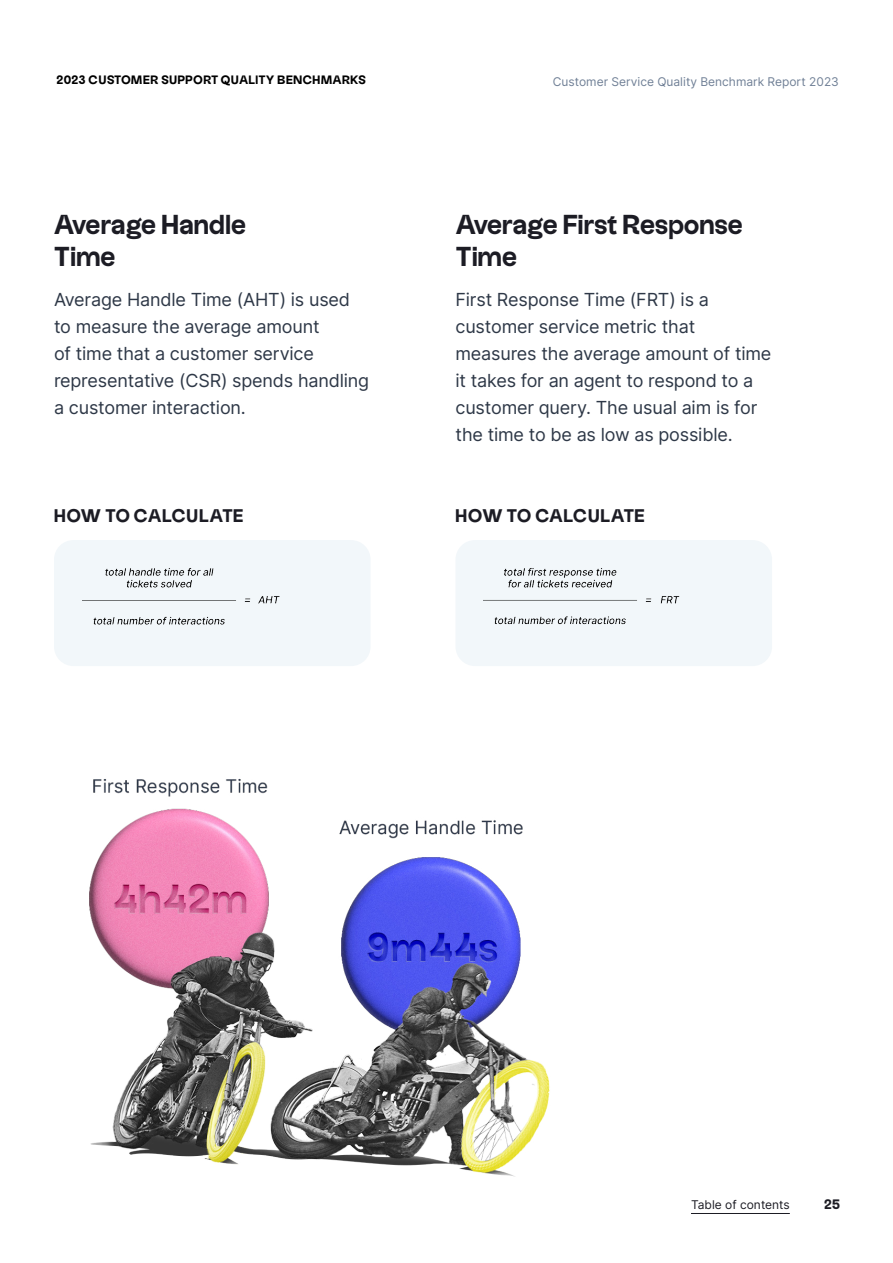
<style>
.page{position:relative;width:893px;height:1263px;background:#fff}
.page>*{position:absolute;margin:0;border:0;box-sizing:border-box;transform-origin:0 0}
.t1{font:700 27px/32.4px "Uxum Grotesque";letter-spacing:-.02em;color:#1c1c24}
.t2{font:18px/27px "Inter";letter-spacing:-.01em;color:#2e3847}
.t3{font:700 18px "Uxum Grotesque";letter-spacing:.005em;color:#1c1c24}
.t4{font:700 13.5px "Uxum Grotesque";color:#1c1c24}
.t5{font:12px "Inter";color:#708096}
.t6{font:700 12px "Uxum Grotesque";letter-spacing:.02em;color:#000}
.t7{font:12px "Inter";color:#1c1c24}
</style>
<div class="page">
<hr style="left:691px;top:1213px;width:99px;height:1px;background:#1c1c24">
<img style="left:89px;top:778px;width:461px;height:399px">
<div style="left:455px;top:540px;width:317px;height:126px;background:#f2f7fa;border-radius:19px"></div>
<div style="left:54px;top:540px;width:317px;height:126px;background:#f2f7fa;border-radius:20px"></div>
<img style="left:483px;top:568px;width:197px;height:57px">
<img style="left:82px;top:568px;width:198px;height:57px">
<p class="t6" style="left:57px;top:72px;width:52px">2023 Customer</p>
<p class="t6" style="left:161px;top:72px;width:17px">Support</p>
<p class="t6" style="left:221px;top:72px;width:19px">Quality</p>
<p class="t6" style="left:278px;top:72px;width:19px">Benchmar</p>
<p class="t6" style="left:350px;top:72px;width:16px">ks</p>
<h1 class="t1" style="left:54px;top:207px;width:194px">Average Handle<br>Time</h1>
<p class="t2" style="left:54px;top:286px;width:317px">Average Handle Time (AHT) is used to measure the average amount<br>of time that a customer service representative (CSR) spends handling a customer interaction.</p>
<p class="t5" style="left:553px;top:73px;width:288px">Customer Service Quality Benchmark Report 2023</p>
<h1 class="t1" style="left:455px;top:207px;width:289px">Average First Response<br>Time</h1>
<p class="t2" style="left:455px;top:286px;width:317px">First Response Time (FRT) is a customer service metric that measures the average amount of time it takes for an agent to respond to a customer query. The usual aim is for the time to be as low as possible.</p>
<p class="t3" style="left:54px;top:504px;width:191px">HOW TO CALCULATE</p>
<p class="t3" style="left:455px;top:504px;width:191px">HOW TO CALCULATE</p>
<p class="t7" style="left:691px;top:1196px;width:100px">Table of contents</p>
<p class="t4" style="left:824px;top:1195px;width:17px">25</p>
</div>
